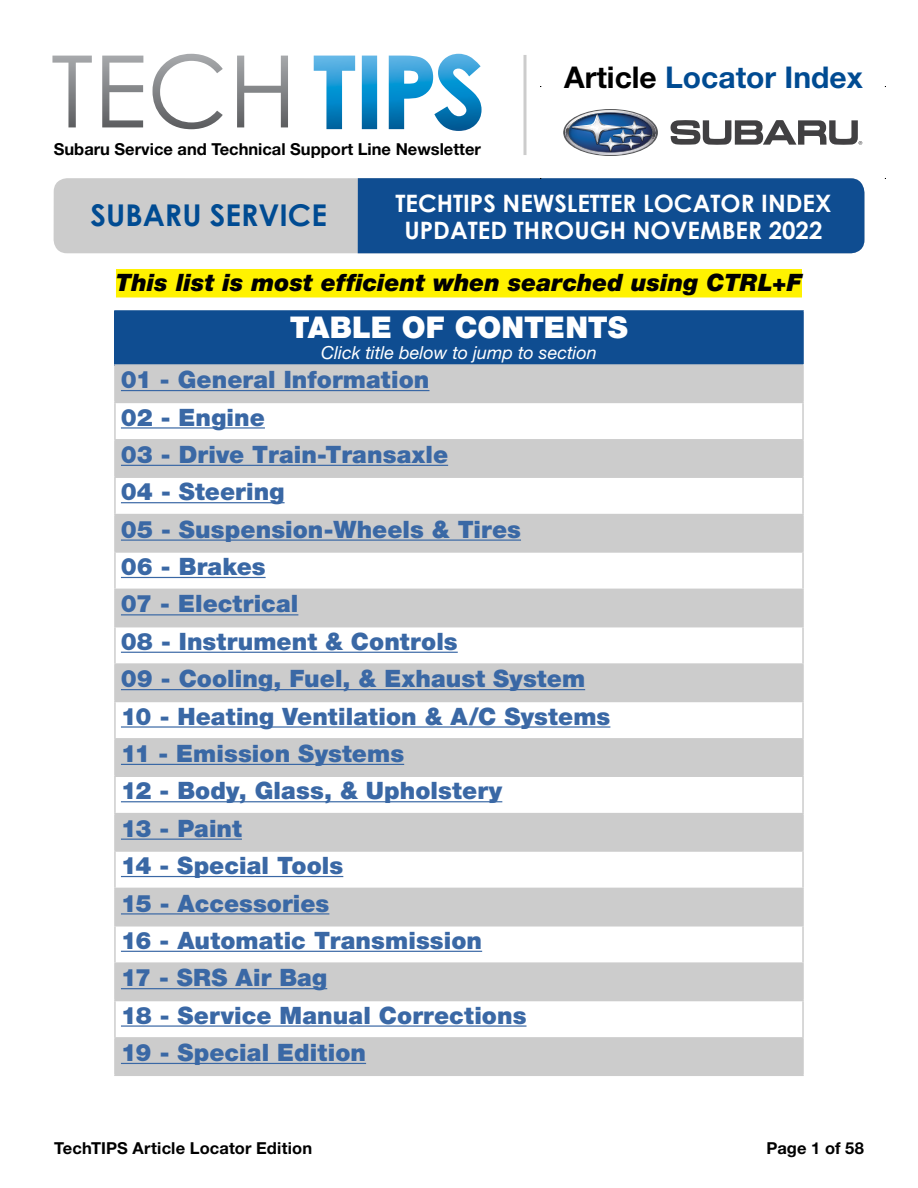
<style>
.page{position:relative;width:918px;height:1188px;background:#fff}
.page>*{position:absolute;margin:0;border:0;box-sizing:border-box;transform-origin:0 0}
.t1{font:700 30px "Helvetica Neue LT Std";color:#004b92}
.t2{font:900 30px "Helvetica Neue LT Std";color:#fff}
.t3{font:700 30px "Century Gothic";color:#004b92}
.t4{font:900 24px/37.3px "Helvetica Neue LT Std";letter-spacing:.005em;color:#3a68a5}
.t5{font:700 24px/27px "Century Gothic";color:#fff;text-align:center}
.t6{font:italic 900 24px "Helvetica Neue LT Std";color:#000}
.t7{font:italic 18px "Helvetica Neue LT Std";color:#fff}
.t8{font:700 16.5px "Helvetica Neue LT Std";color:#000}
.s1{color:#000}
</style>
<div class="page">
<div style="left:54px;top:178px;width:810px;height:75px;background:#ccc;border-radius:14px"></div>
<div style="left:116px;top:269px;width:686px;height:28px;background:#fff200"></div>
<div style="left:115px;top:311px;width:688px;height:54px;background:#0f4d91"></div>
<svg style="left:116px;top:366px;width:686px;height:709px;fill:#ccc"></svg>
<hr style="left:114px;top:310px;width:690px;height:2px;background:#0f4d91">
<hr style="left:114px;top:312px;width:2px;height:52px;background:#0f4d91">
<hr style="left:802px;top:312px;width:2px;height:52px;background:#0f4d91">
<hr style="left:114px;top:364px;width:690px;height:2px;background:#ccc">
<hr style="left:114px;top:366px;width:2px;height:36px;background:#ccc">
<hr style="left:802px;top:366px;width:2px;height:36px;background:#ccc">
<hr style="left:114px;top:402px;width:690px;height:1px;background:#ccc">
<hr style="left:114px;top:403px;width:2px;height:36px;background:#ccc">
<hr style="left:802px;top:403px;width:2px;height:36px;background:#ccc">
<hr style="left:114px;top:439px;width:690px;height:2px;background:#ccc">
<hr style="left:114px;top:441px;width:2px;height:35px;background:#ccc">
<hr style="left:802px;top:441px;width:2px;height:35px;background:#ccc">
<hr style="left:114px;top:476px;width:690px;height:2px;background:#ccc">
<hr style="left:114px;top:478px;width:2px;height:36px;background:#ccc">
<hr style="left:802px;top:478px;width:2px;height:36px;background:#ccc">
<hr style="left:114px;top:514px;width:690px;height:1px;background:#ccc">
<hr style="left:114px;top:515px;width:2px;height:36px;background:#ccc">
<hr style="left:802px;top:515px;width:2px;height:36px;background:#ccc">
<hr style="left:114px;top:551px;width:690px;height:2px;background:#ccc">
<hr style="left:114px;top:553px;width:2px;height:36px;background:#ccc">
<hr style="left:802px;top:553px;width:2px;height:36px;background:#ccc">
<hr style="left:114px;top:589px;width:690px;height:1px;background:#ccc">
<hr style="left:114px;top:590px;width:2px;height:36px;background:#ccc">
<hr style="left:802px;top:590px;width:2px;height:36px;background:#ccc">
<hr style="left:114px;top:626px;width:690px;height:1px;background:#ccc">
<hr style="left:114px;top:627px;width:2px;height:36px;background:#ccc">
<hr style="left:802px;top:627px;width:2px;height:36px;background:#ccc">
<hr style="left:114px;top:663px;width:690px;height:2px;background:#ccc">
<hr style="left:114px;top:665px;width:2px;height:36px;background:#ccc">
<hr style="left:802px;top:665px;width:2px;height:36px;background:#ccc">
<hr style="left:114px;top:701px;width:690px;height:1px;background:#ccc">
<hr style="left:114px;top:702px;width:2px;height:36px;background:#ccc">
<hr style="left:802px;top:702px;width:2px;height:36px;background:#ccc">
<hr style="left:114px;top:738px;width:690px;height:2px;background:#ccc">
<hr style="left:114px;top:740px;width:2px;height:35px;background:#ccc">
<hr style="left:802px;top:740px;width:2px;height:35px;background:#ccc">
<hr style="left:114px;top:775px;width:690px;height:2px;background:#ccc">
<hr style="left:114px;top:777px;width:2px;height:36px;background:#ccc">
<hr style="left:802px;top:777px;width:2px;height:36px;background:#ccc">
<hr style="left:114px;top:813px;width:690px;height:1px;background:#ccc">
<hr style="left:114px;top:814px;width:2px;height:36px;background:#ccc">
<hr style="left:802px;top:814px;width:2px;height:36px;background:#ccc">
<hr style="left:114px;top:850px;width:690px;height:2px;background:#ccc">
<hr style="left:114px;top:852px;width:2px;height:36px;background:#ccc">
<hr style="left:802px;top:852px;width:2px;height:36px;background:#ccc">
<hr style="left:114px;top:888px;width:690px;height:1px;background:#ccc">
<hr style="left:114px;top:889px;width:2px;height:36px;background:#ccc">
<hr style="left:802px;top:889px;width:2px;height:36px;background:#ccc">
<hr style="left:114px;top:925px;width:690px;height:2px;background:#ccc">
<hr style="left:114px;top:927px;width:2px;height:35px;background:#ccc">
<hr style="left:802px;top:927px;width:2px;height:35px;background:#ccc">
<hr style="left:114px;top:962px;width:690px;height:2px;background:#ccc">
<hr style="left:114px;top:964px;width:2px;height:36px;background:#ccc">
<hr style="left:802px;top:964px;width:2px;height:36px;background:#ccc">
<hr style="left:114px;top:1000px;width:690px;height:1px;background:#ccc">
<hr style="left:114px;top:1001px;width:2px;height:36px;background:#ccc">
<hr style="left:802px;top:1001px;width:2px;height:36px;background:#ccc">
<hr style="left:114px;top:1037px;width:690px;height:2px;background:#ccc">
<hr style="left:114px;top:1039px;width:2px;height:36px;background:#ccc">
<hr style="left:802px;top:1039px;width:2px;height:36px;background:#ccc">
<hr style="left:114px;top:1075px;width:690px;height:1px;background:#ccc">
<hr style="left:121px;top:390px;width:308px;height:1px;background:#3a68a5">
<hr style="left:121px;top:427px;width:144px;height:2px;background:#3a68a5">
<hr style="left:121px;top:465px;width:327px;height:1px;background:#3a68a5">
<hr style="left:121px;top:502px;width:164px;height:1px;background:#3a68a5">
<hr style="left:121px;top:540px;width:400px;height:1px;background:#3a68a5">
<hr style="left:121px;top:577px;width:145px;height:1px;background:#3a68a5">
<hr style="left:121px;top:614px;width:177px;height:1px;background:#3a68a5">
<hr style="left:121px;top:652px;width:337px;height:1px;background:#3a68a5">
<hr style="left:121px;top:689px;width:464px;height:1px;background:#3a68a5">
<hr style="left:121px;top:726px;width:489px;height:2px;background:#3a68a5">
<hr style="left:121px;top:764px;width:283px;height:1px;background:#3a68a5">
<hr style="left:121px;top:801px;width:381px;height:1px;background:#3a68a5">
<hr style="left:121px;top:839px;width:121px;height:1px;background:#3a68a5">
<hr style="left:121px;top:876px;width:222px;height:1px;background:#3a68a5">
<hr style="left:121px;top:913px;width:208px;height:2px;background:#3a68a5">
<hr style="left:121px;top:951px;width:361px;height:1px;background:#3a68a5">
<hr style="left:121px;top:988px;width:206px;height:1px;background:#3a68a5">
<hr style="left:121px;top:1025px;width:406px;height:2px;background:#3a68a5">
<hr style="left:121px;top:1063px;width:245px;height:1px;background:#3a68a5">
<svg style="left:52px;top:54px;width:236px;height:75px"></svg>
<svg style="left:314px;top:54px;width:168px;height:77px"></svg>
<hr style="left:524px;top:55px;width:2px;height:100px;background:#ccc">
<div style="left:358px;top:178px;width:506px;height:75px;background:#0f4d91"></div>
<svg style="left:564px;top:110px;width:93px;height:45px"></svg>
<svg style="left:671px;top:120px;width:191px;height:25px"></svg>
<p class="t8" style="left:54px;top:139px;width:429px">Subaru Service and Technical Support Line Newsletter</p>
<p class="t1" style="left:564px;top:59px;width:300px"><span class="s1">Article</span> Locator Index</p>
<p class="t3" style="left:91px;top:192px;width:238px">SUBARU SERVICE</p>
<p class="t5" style="left:396px;top:189px;width:437px">TECHTIPS NEWSLETTER LOCATOR INDEX<br>UPDATED THROUGH NOVEMBER 2022</p>
<p class="t6" style="left:116px;top:268px;width:688px">This list is most efficient when searched using CTRL+F</p>
<p class="t2" style="left:290px;top:310px;width:339px">TABLE OF CONTENTS</p>
<p class="t7" style="left:321px;top:342px;width:277px">Click title below to jump to section</p>
<p class="t4" style="left:121px;top:361px;width:491px">01 - General Information<br>02 - Engine<br>03 - Drive Train-Transaxle<br>04 - Steering<br>05 - Suspension-Wheels &amp; Tires<br>06 - Brakes<br>07 - Electrical<br>08 - Instrument &amp; Controls<br>09 - Cooling, Fuel, &amp; Exhaust System<br>10 - Heating Ventilation &amp; A/C Systems<br>11 - Emission Systems<br>12 - Body, Glass, &amp; Upholstery<br>13 - Paint<br>14 - Special Tools<br>15 - Accessories<br>16 - Automatic Transmission<br>17 - SRS Air Bag<br>18 - Service Manual Corrections<br>19 - Special Edition</p>
<p class="t8" style="left:54px;top:1138px;width:260px">TechTIPS Article Locator Edition</p>
<p class="t8" style="left:766px;top:1138px;width:99px">Page 1 of 58</p>
</div>
